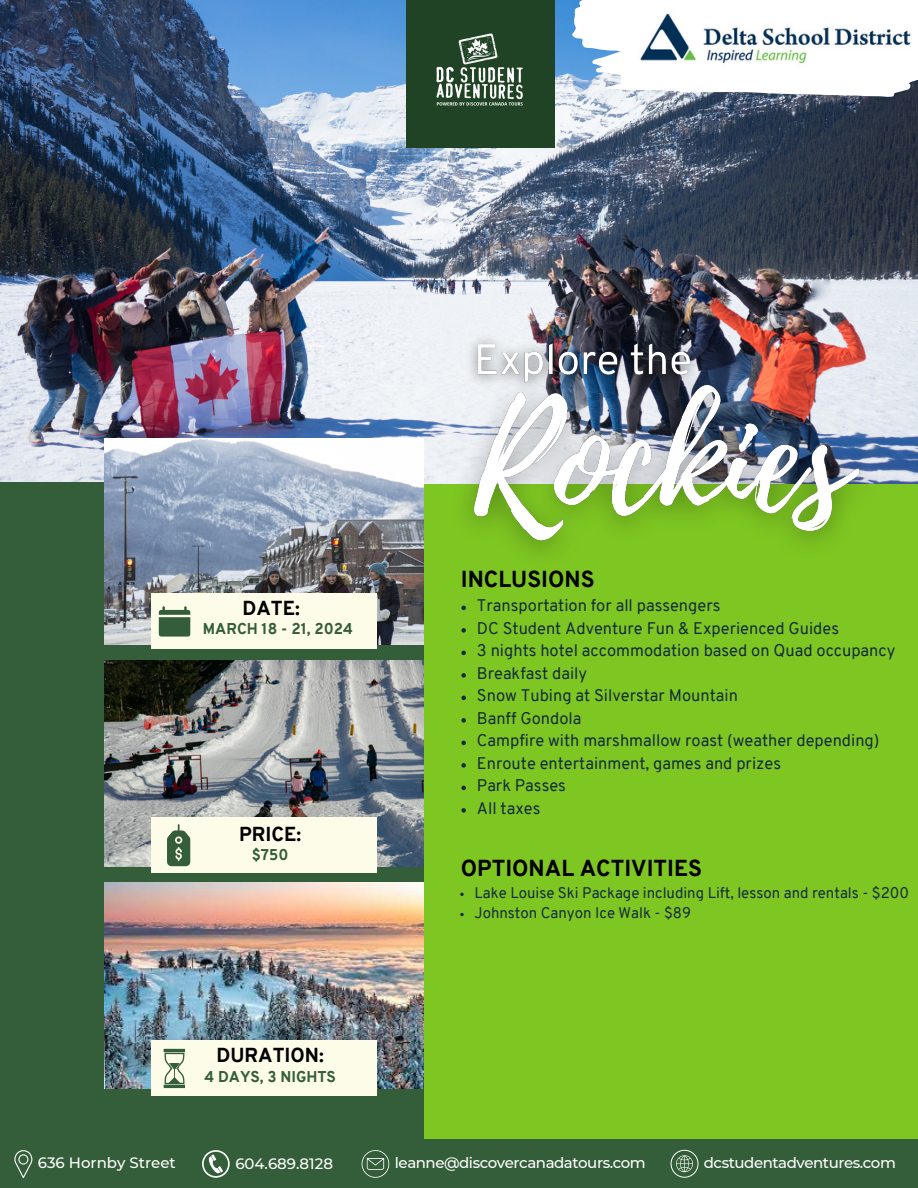
<style>
.page{position:relative;width:918px;height:1188px;background:#7ec722}
.page>*{position:absolute;margin:0;border:0;box-sizing:border-box;transform-origin:0 0}
.t1{font:800 22.5px "Overpass";color:#000}
.t2{font:800 19.8px "Overpass";color:#000}
.t3{font:16.5px "Overpass";color:#142b3b}
.t4{font:800 15.3px "Overpass";color:#345d39}
.t5{font:15px "Overpass";color:#142b3b}
.t6{font:500 15px "Montserrat";letter-spacing:-.03em;color:#fff}
.t7{font:500 15px "Montserrat";color:#fff}
</style>
<div class="page">
<img style="left:0;top:0;width:918px;height:483px">
<div style="left:0;top:482px;width:423px;height:706px;background:#345d39"></div>
<img style="left:104px;top:438px;width:320px;height:206px">
<img style="left:104px;top:661px;width:320px;height:205px">
<img style="left:104px;top:883px;width:320px;height:206px">
<div style="left:151px;top:594px;width:225px;height:55px;background:#fdfce9"></div>
<div style="left:151px;top:817px;width:225px;height:56px;background:#fdfce9"></div>
<div style="left:151px;top:1040px;width:225px;height:56px;background:#fdfce9"></div>
<div style="left:0;top:1139px;width:918px;height:49px;background:#345d39"></div>
<svg style="left:167px;top:824px;width:23px;height:42px"></svg>
<svg style="left:159px;top:606px;width:31px;height:31px"></svg>
<svg style="left:164px;top:1049px;width:21px;height:39px"></svg>
<img style="left:407px;top:0;width:147px;height:147px">
<svg style="left:362px;top:1150px;width:27px;height:28px"></svg>
<svg style="left:14px;top:1150px;width:18px;height:28px"></svg>
<svg style="left:202px;top:1150px;width:28px;height:28px"></svg>
<svg style="left:671px;top:1150px;width:28px;height:28px"></svg>
<svg style="left:460px;top:893px;width:4px;height:3px"></svg>
<svg style="left:460px;top:913px;width:4px;height:3px"></svg>
<svg style="left:572px;top:0;width:346px;height:97px;background:#d5e0eb"></svg>
<img style="left:625px;top:0;width:293px;height:80px">
<img style="left:437px;top:354px;width:460px;height:199px">
<svg style="left:461px;top:606px;width:5px;height:4px"></svg>
<svg style="left:461px;top:628px;width:5px;height:5px"></svg>
<svg style="left:461px;top:651px;width:5px;height:4px"></svg>
<svg style="left:461px;top:673px;width:5px;height:5px"></svg>
<svg style="left:461px;top:696px;width:5px;height:4px"></svg>
<svg style="left:461px;top:718px;width:5px;height:5px"></svg>
<svg style="left:461px;top:741px;width:5px;height:4px"></svg>
<svg style="left:461px;top:763px;width:5px;height:5px"></svg>
<svg style="left:461px;top:786px;width:5px;height:4px"></svg>
<svg style="left:461px;top:808px;width:5px;height:5px"></svg>
<img style="left:459px;top:325px;width:249px;height:78px">
<p class="t2" style="left:242px;top:600px;width:59px">DATE:</p>
<p class="t4" style="left:203px;top:623px;width:152px">MARCH 18 - 21, 2024</p>
<p class="t2" style="left:239px;top:826px;width:64px">PRICE:</p>
<h4 class="t4" style="left:252px;top:849px;width:38px">$750</h4>
<p class="t2" style="left:216px;top:1047px;width:109px">DURATION:</p>
<p class="t4" style="left:204px;top:1070px;width:133px">4 DAYS, 3 NIGHTS</p>
<h3 class="t1" style="left:461px;top:571px;width:135px">INCLUSIONS</h3>
<p class="t3" style="left:477px;top:599px;width:245px">Transportation for all passengers</p>
<p class="t3" style="left:477px;top:621px;width:364px">DC Student Adventure Fun &amp; Experienced Guides</p>
<p class="t3" style="left:477px;top:644px;width:420px">3 nights hotel accommodation based on Quad occupancy</p>
<p class="t3" style="left:477px;top:666px;width:112px">Breakfast daily</p>
<p class="t3" style="left:477px;top:689px;width:262px">Snow Tubing at Silverstar Mountain</p>
<p class="t3" style="left:477px;top:711px;width:106px">Banff Gondola</p>
<p class="t3" style="left:477px;top:734px;width:404px">Campfire with marshmallow roast (weather depending)</p>
<p class="t3" style="left:477px;top:756px;width:306px">Enroute entertainment, games and prizes</p>
<p class="t3" style="left:477px;top:779px;width:90px">Park Passes</p>
<p class="t3" style="left:477px;top:801px;width:65px">All taxes</p>
<h3 class="t1" style="left:461px;top:859px;width:243px">OPTIONAL ACTIVITIES</h3>
<h4 class="t5" style="left:475px;top:887px;width:436px">Lake Louise Ski Package including Lift, lesson and rentals - $200</h4>
<p class="t5" style="left:475px;top:907px;width:218px">Johnston Canyon Ice Walk - $89</p>
<p class="t7" style="left:38px;top:1153px;width:140px">636 Hornby Street</p>
<h4 class="t7" style="left:235px;top:1154px;width:99px">604.689.8128</h4>
<h5 class="t6" style="left:395px;top:1154px;width:252px">leanne@discovercanadatours.com</h5>
<h5 class="t6" style="left:704px;top:1154px;width:194px">dcstudentadventures.com</h5>
</div>
